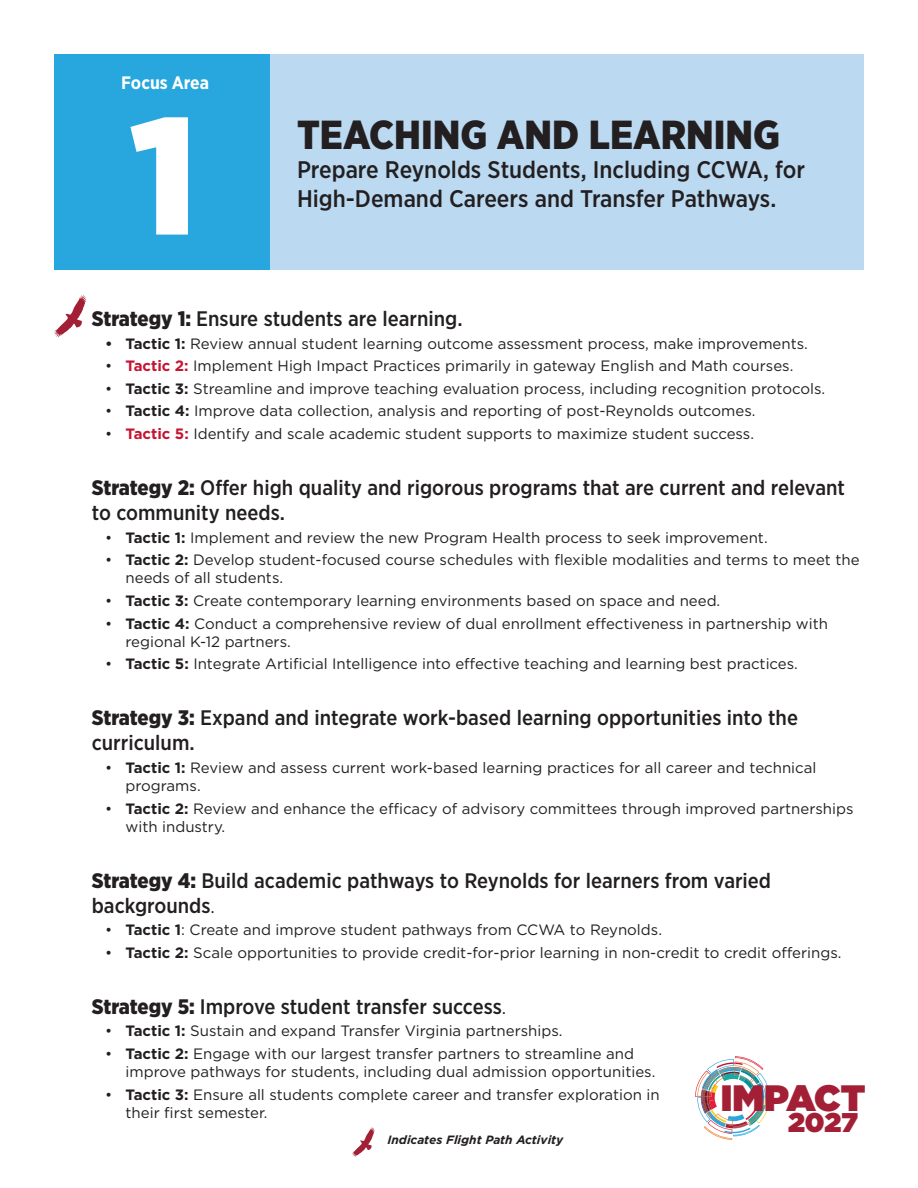
<style>
.page{position:relative;width:918px;height:1188px;background:#fff}
.page>*{position:absolute;margin:0;border:0;box-sizing:border-box;transform-origin:0 0}
.t1{font:900 166.35px "Gotham";color:#fff}
.t2{font:900 40.5px "Gotham Narrow";color:#231f20}
.t3{font:900 36.75px "Gotham";color:#a31f35}
.t4{font:900 27.15px "Gotham";color:#a31f35}
.t5{font:500 24px/28.8px "Gotham Narrow";color:#231f20}
.t6{font:500 21px/25.2px "Gotham Narrow";color:#231f20}
.t7{font:700 18px "Gotham Narrow";color:#fff}
.t8{font:15px/18px "Gotham";color:#231f20}
.t9{font:italic 700 12px "Gotham";color:#231f20}
.s1{font-weight:900}
.s2{font-weight:700}
.s3{font-weight:700;color:#c61431}
.s4{font-family:"Gotham";font-weight:400;font-size:18px}
</style>
<div class="page">
<img style="left:695px;top:1056px;width:75px;height:84px">
<svg style="left:54px;top:295px;width:32px;height:42px"></svg>
<div style="left:54px;top:54px;width:216px;height:216px;background:#28a7df"></div>
<div style="left:270px;top:54px;width:594px;height:216px;background:#bbdaf2"></div>
<svg style="left:352px;top:1127px;width:23px;height:30px"></svg>
<h2 class="t7" style="left:121px;top:71px;width:89px">Focus Area</h2>
<h2 class="t1" style="left:129px;top:61px;width:72px">1</h2>
<h3 class="t2" style="left:297px;top:108px;width:485px">TEACHING AND LEARNING</h3>
<p class="t5" style="left:297px;top:155px;width:510px">Prepare Reynolds Students, Including CCWA, for<br>High-Demand Careers and Transfer Pathways.</p>
<h4 class="t6" style="left:92px;top:306px;width:372px"><span class="s1">Strategy 1:</span> Ensure students are learning.</h4>
<p class="t8" style="left:105px;top:334px;width:704px"><span class="s2">• Tactic 1:</span> Review annual student learning outcome assessment process, make improvements.</p>
<p class="t8" style="left:105px;top:357px;width:690px">• <span class="s3">Tactic 2:</span> Implement High Impact Practices primarily in gateway English and Math courses.</p>
<p class="t8" style="left:105px;top:379px;width:721px">• <span class="s2">Tactic 3:</span> Streamline and improve teaching evaluation process, including recognition protocols.</p>
<p class="t8" style="left:105px;top:402px;width:652px">• <span class="s2">Tactic 4:</span> Improve data collection, analysis and reporting of post-Reynolds outcomes.</p>
<p class="t8" style="left:105px;top:424px;width:650px">• <span class="s3">Tactic 5:</span> Identify and scale academic student supports to maximize student success.</p>
<h4 class="t6" style="left:92px;top:475px;width:755px"><span class="s1">Strategy 2:</span> Offer high quality and rigorous programs that are current and relevant to community needs.</h4>
<p class="t8" style="left:105px;top:528px;width:664px">• <span class="s2">Tactic 1:</span> Implement and review the new Program Health process to seek improvement.</p>
<p class="t8" style="left:126px;top:551px;width:736px;text-indent:-20px">• <span class="s2">Tactic 2:</span> Develop student-focused course schedules with flexible modalities and terms to meet the needs of all students.</p>
<p class="t8" style="left:105px;top:591px;width:617px">• <span class="s2">Tactic 3:</span> Create contemporary learning environments based on space and need.</p>
<p class="t8" style="left:126px;top:614px;width:704px;text-indent:-20px">• <span class="s2">Tactic 4:</span> Conduct a comprehensive review of dual enrollment effectiveness in partnership with regional K-12 partners.</p>
<p class="t8" style="left:105px;top:655px;width:694px">• <span class="s2">Tactic 5:</span> Integrate Artificial Intelligence into effective teaching and learning best practices.</p>
<h4 class="t6" style="left:92px;top:705px;width:708px"><span class="s1">Strategy 3:</span> Expand and integrate work-based learning opportunities into the curriculum.</h4>
<p class="t8" style="left:126px;top:758px;width:692px;text-indent:-20px">• <span class="s2">Tactic 1:</span> Review and assess current work-based learning practices for all career and technical programs.</p>
<p class="t8" style="left:126px;top:799px;width:729px;text-indent:-20px">• <span class="s2">Tactic 2:</span> Review and enhance the efficacy of advisory committees through improved partnerships with industry.</p>
<h4 class="t6" style="left:92px;top:867px;width:681px"><span class="s1">Strategy 4:</span> Build academic pathways to Reynolds for learners from varied backgrounds<span class="s4">.</span></h4>
<p class="t8" style="left:105px;top:921px;width:558px">• <span class="s2">Tactic 1</span>: Create and improve student pathways from CCWA to Reynolds.</p>
<p class="t8" style="left:105px;top:943px;width:738px">• <span class="s2">Tactic 2:</span> Scale opportunities to provide credit-for-prior learning in non-credit to credit offerings.</p>
<h4 class="t6" style="left:92px;top:994px;width:416px"><span class="s1">Strategy 5:</span> Improve student transfer success<span class="s4">.</span></h4>
<p class="t8" style="left:105px;top:1022px;width:459px">• <span class="s2">Tactic 1:</span> Sustain and expand Transfer Virginia partnerships.</p>
<p class="t8" style="left:126px;top:1044px;width:531px;text-indent:-20px">• <span class="s2">Tactic 2:</span> Engage with our largest transfer partners to streamline and improve pathways for students, including dual admission opportunities.</p>
<p class="t8" style="left:126px;top:1085px;width:536px;text-indent:-20px">• <span class="s2">Tactic 3:</span> Ensure all students complete career and transfer exploration in their first semester.</p>
<p class="t9" style="left:387px;top:1132px;width:177px">Indicates Flight Path Activity</p>
<h3 class="t3" style="left:721px;top:1072px;width:146px">IMPACT</h3>
<h3 class="t4" style="left:788px;top:1103px;width:71px">2027</h3>
</div>
